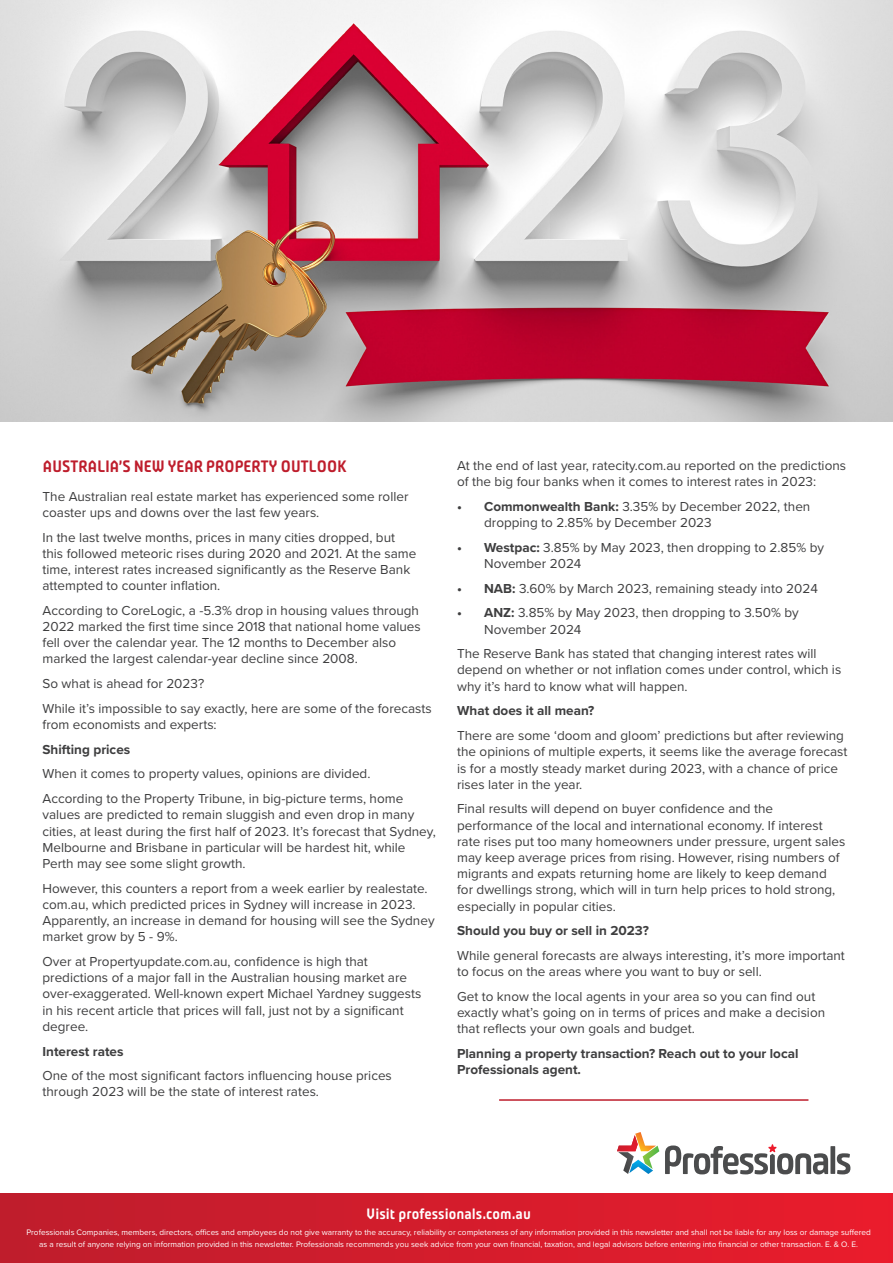
<style>
.page{position:relative;width:893px;height:1263px;background:#fff}
.page>*{position:absolute;margin:0;border:0;box-sizing:border-box;transform-origin:0 0}
.t1{font:700 16.5px "Plau";letter-spacing:-.03em;color:#be1d2c}
.t2{font:700 15px "Plau";color:#fff}
.Body_Copy{font:13.5px/16.2px "Proxima Nova";color:#3e3e3f}
.Body_Copy-2{font:700 13.5px/16.2px "Proxima Nova";color:#3e3e3f}
.t3{font:8.25px/12px "Proxima Nova";color:#fff;text-align:center}
.s1{font-weight:700}
</style>
<div class="page">
<div style="left:0;top:1194px;width:893px;height:69px;background:linear-gradient(to right,#be1d2d,#ea1c2c)"></div>
<div style="left:830px;top:1146px;width:5px;height:28px;background:#4b4c4d"></div>
<svg style="left:837px;top:1153px;width:13px;height:21px"></svg>
<svg style="left:665px;top:1144px;width:163px;height:30px"></svg>
<svg style="left:617px;top:1132px;width:42px;height:42px"></svg>
<hr style="left:499px;top:1099px;width:309px;height:2px;background:#be1d2c">
<img style="left:0;top:0;width:893px;height:422px">
<h1 class="t1" style="left:43px;top:456px;width:306px">AUSTRALIA’S NEW YEAR PROPERTY OUTLOOK</h1>
<p class="Body_Copy" style="left:43px;top:487px;width:367px">The Australian real estate market has experienced some roller coaster ups and downs over the last few years.</p>
<p class="Body_Copy" style="left:43px;top:528px;width:375px">In the last twelve months, prices in many cities dropped, but this followed meteoric rises during 2020 and 2021. At the same time, interest rates increased significantly as the Reserve Bank attempted to counter inflation.</p>
<p class="Body_Copy" style="left:43px;top:602px;width:380px">According to CoreLogic, a -5.3% drop in housing values through 2022 marked the first time since 2018 that national home values fell over the calendar year. The 12 months to December also marked the largest calendar-year decline since 2008.</p>
<p class="Body_Copy" style="left:43px;top:675px;width:163px">So what is ahead for 2023?</p>
<p class="Body_Copy" style="left:43px;top:700px;width:391px">While it’s impossible to say exactly, here are some of the forecasts from economists and experts:</p>
<p class="Body_Copy-2" style="left:43px;top:741px;width:89px">Shifting prices</p>
<p class="Body_Copy" style="left:43px;top:765px;width:329px">When it comes to property values, opinions are divided.</p>
<p class="Body_Copy" style="left:43px;top:790px;width:395px">According to the Property Tribune, in big-picture terms, home values are predicted to remain sluggish and even drop in many cities, at least during the first half of 2023. It’s forecast that Sydney, Melbourne and Brisbane in particular will be hardest hit, while Perth may see some slight growth.</p>
<p class="Body_Copy" style="left:43px;top:879px;width:394px">However, this counters a report from a week earlier by realestate. com.au, which predicted prices in Sydney will increase in 2023.<br>Apparently, an increase in demand for housing will see the Sydney market grow by 5 - 9%.</p>
<p class="Body_Copy" style="left:43px;top:953px;width:380px">Over at Propertyupdate.com.au, confidence is high that predictions of a major fall in the Australian housing market are over-exaggerated. Well-known expert Michael Yardney suggests in his recent article that prices will fall, just not by a significant degree.</p>
<p class="Body_Copy-2" style="left:43px;top:1042px;width:82px">Interest rates</p>
<p class="Body_Copy" style="left:43px;top:1067px;width:351px">One of the most significant factors influencing house prices through 2023 will be the state of interest rates.</p>
<p class="Body_Copy" style="left:457px;top:457px;width:390px">At the end of last year, ratecity.com.au reported on the predictions of the big four banks when it comes to interest rates in 2023:</p>
<p class="Body_Copy" style="left:484px;top:498px;width:328px;text-indent:-27px"><span class="s1">• Commonwealth Bank:</span> 3.35% by December 2022, then dropping to 2.85% by December 2023</p>
<p class="Body_Copy" style="left:484px;top:538px;width:342px;text-indent:-27px"><span class="s1">• Westpac:</span> 3.85% by May 2023, then dropping to 2.85% by<br>November 2024</p>
<p class="Body_Copy" style="left:457px;top:579px;width:362px"><span class="s1">• NAB:</span> 3.60% by March 2023, remaining steady into 2024</p>
<p class="Body_Copy" style="left:484px;top:604px;width:316px;text-indent:-27px"><span class="s1">• ANZ:</span> 3.85% by May 2023, then dropping to 3.50% by<br>November 2024</p>
<p class="Body_Copy" style="left:457px;top:645px;width:386px">The Reserve Bank has stated that changing interest rates will depend on whether or not inflation comes under control, which is why it’s hard to know what will happen.</p>
<p class="Body_Copy-2" style="left:457px;top:702px;width:139px">What does it all mean?</p>
<p class="Body_Copy" style="left:457px;top:727px;width:392px">There are some ‘doom and gloom’ predictions but after reviewing the opinions of multiple experts, it seems like the average forecast is for a mostly steady market during 2023, with a chance of price rises later in the year.</p>
<p class="Body_Copy" style="left:457px;top:800px;width:390px">Final results will depend on buyer confidence and the performance of the local and international economy. If interest rate rises put too many homeowners under pressure, urgent sales may keep average prices from rising. However, rising numbers of migrants and expats returning home are likely to keep demand for dwellings strong, which will in turn help prices to hold strong, especially in popular cities.</p>
<p class="Body_Copy-2" style="left:457px;top:922px;width:193px">Should you buy or sell in 2023?</p>
<p class="Body_Copy" style="left:457px;top:947px;width:389px">While general forecasts are always interesting, it’s more important to focus on the areas where you want to buy or sell.</p>
<p class="Body_Copy" style="left:457px;top:988px;width:370px">Get to know the local agents in your area so you can find out exactly what’s going on in terms of prices and make a decision that reflects your own goals and budget.</p>
<p class="Body_Copy-2" style="left:457px;top:1045px;width:343px">Planning a property transaction? Reach out to your local<br>Professionals agent.</p>
<p class="t2" style="left:366px;top:1205px;width:166px">Visit professionals.com.au</p>
<p class="t3" style="left:26px;top:1226px;width:846px">Professionals Companies, members, directors, offices and employees do not give warranty to the accuracy, reliability or completeness of any information provided in this newsletter and shall not be liable for any loss or damage suffered as a result of anyone relying on information provided in this newsletter. Professionals recommends you seek advice from your own financial, taxation, and legal advisors before entering into financial or other transaction. E. &amp; O. E.</p>
</div>
